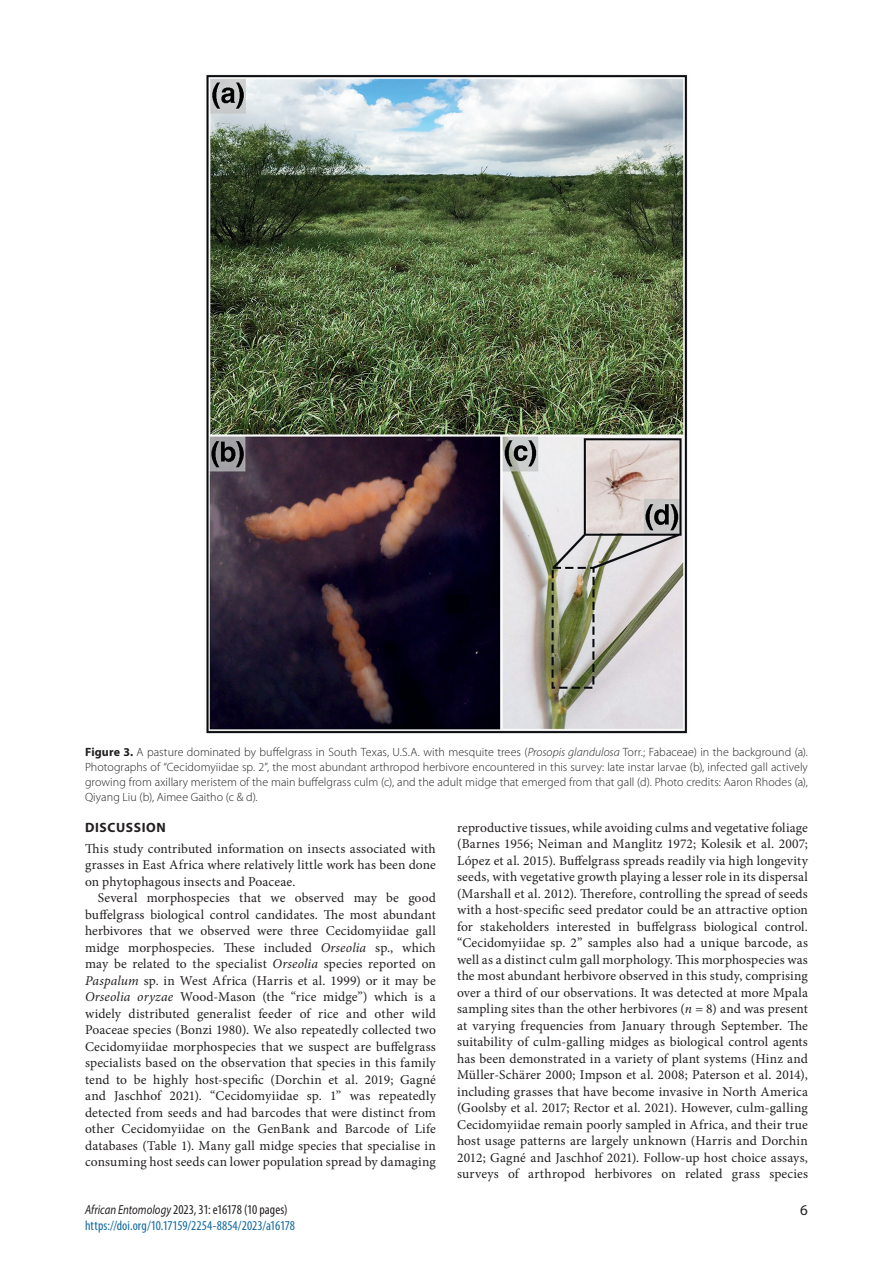
<style>
.page{position:relative;width:893px;height:1263px;background:#fff}
.page>*{position:absolute;margin:0;border:0;box-sizing:border-box;transform-origin:0 0}
.t1{font:15px "Myriad Pro";color:#231f20}
.t2{font:13.5px/16.5px "Minion Pro";letter-spacing:.01em;color:#231f20;text-align:justify}
.t3{font:condensed 13.5px "Myriad Pro";letter-spacing:.005em;color:#11689d}
.t4{font:condensed 13.5px "Myriad Pro";letter-spacing:-.01em;color:#231f20}
.t5{font:700 13.5px "Myriad Pro";letter-spacing:.045em;color:#231f20}
.t6{font:300 12px/15px "Myriad Pro";letter-spacing:.005em;color:#231f20;text-align:justify}
.s1{font-weight:700}
.s2{font-style:italic}
.s3{font-style:italic;font-stretch:normal;font-size:13.05px}
</style>
<div class="page">
<img style="left:206px;top:74px;width:482px;height:660px">
<p class="t6" style="left:85px;top:745px;width:724px"><span class="s1">Figure 3.</span> A pasture dominated by buffelgrass in South Texas, U.S.A. with mesquite trees (<span class="s2">Prosopis glandulosa</span> Torr.; Fabaceae) in the background (a).<br>Photographs of “Cecidomyiidae sp. 2”, the most abundant arthropod herbivore encountered in this survey: late instar larvae (b), infected gall actively growing from axillary meristem of the main buffelgrass culm (c), and the adult midge that emerged from that gall (d). Photo credits: Aaron Rhodes (a), Qiyang Liu (b), Aimee Gaitho (c &amp; d).</p>
<p class="t5" style="left:85px;top:818px;width:82px">DISCUSSION</p>
<p class="t2" style="left:85px;top:840px;width:352px">This study contributed information on insects associated with grasses in East Africa where relatively little work has been done on phytophagous insects and Poaceae.</p>
<p class="t2" style="left:85px;top:890px;width:352px;text-indent:13px">Several morphospecies that we observed may be good buffelgrass biological control candidates. The most abundant herbivores that we observed were three Cecidomyiidae gall midge morphospecies. These included <span class="s2">Orseolia</span> sp., which may be related to the specialist <span class="s2">Orseolia</span> species reported on <span class="s2">Paspalum</span> sp. in West Africa (Harris et al. 1999) or it may be <span class="s2">Orseolia oryzae</span> Wood-Mason (the “rice midge”) which is a widely distributed generalist feeder of rice and other wild Poaceae species (Bonzi 1980). We also repeatedly collected two Cecidomyiidae morphospecies that we suspect are buffelgrass specialists based on the observation that species in this family tend to be highly host-specific (Dorchin et al. 2019; Gagné and Jaschhof 2021). “Cecidomyiidae sp. 1” was repeatedly detected from seeds and had barcodes that were distinct from other Cecidomyiidae on the GenBank and Barcode of Life databases (Table 1). Many gall midge species that specialise in consuming host seeds can lower population spread by damaging</p>
<p class="t2" style="left:457px;top:819px;width:352px">reproductive tissues, while avoiding culms and vegetative foliage (Barnes 1956; Neiman and Manglitz 1972; Kolesik et al. 2007; López et al. 2015). Buffelgrass spreads readily via high longevity seeds, with vegetative growth playing a lesser role in its dispersal (Marshall et al. 2012). Therefore, controlling the spread of seeds with a host-specific seed predator could be an attractive option for stakeholders interested in buffelgrass biological control. “Cecidomyiidae sp. 2” samples also had a unique barcode, as well as a distinct culm gall morphology. This morphospecies was the most abundant herbivore observed in this study, comprising over a third of our observations. It was detected at more Mpala sampling sites than the other herbivores (<span class="s2">n =</span> 8) and was present at varying frequencies from January through September. The suitability of culm-galling midges as biological control agents has been demonstrated in a variety of plant systems (Hinz and Müller-Schärer 2000; Impson et al. 2008; Paterson et al. 2014), including grasses that have become invasive in North America (Goolsby et al. 2017; Rector et al. 2021). However, culm-galling Cecidomyiidae remain poorly sampled in Africa, and their true host usage patterns are largely unknown (Harris and Dorchin 2012; Gagné and Jaschhof 2021). Follow-up host choice assays, surveys of arthropod herbivores on related grass species</p>
<p class="t4" style="left:85px;top:1201px;width:204px"><span class="s3">African Entomology</span> 2023, 31: e16178 (10 pages)</p>
<p class="t1" style="left:800px;top:1200px;width:9px">6</p>
<p class="t3" style="left:85px;top:1217px;width:212px">https://doi.org/10.17159/2254-8854/2023/a16178</p>
</div>
